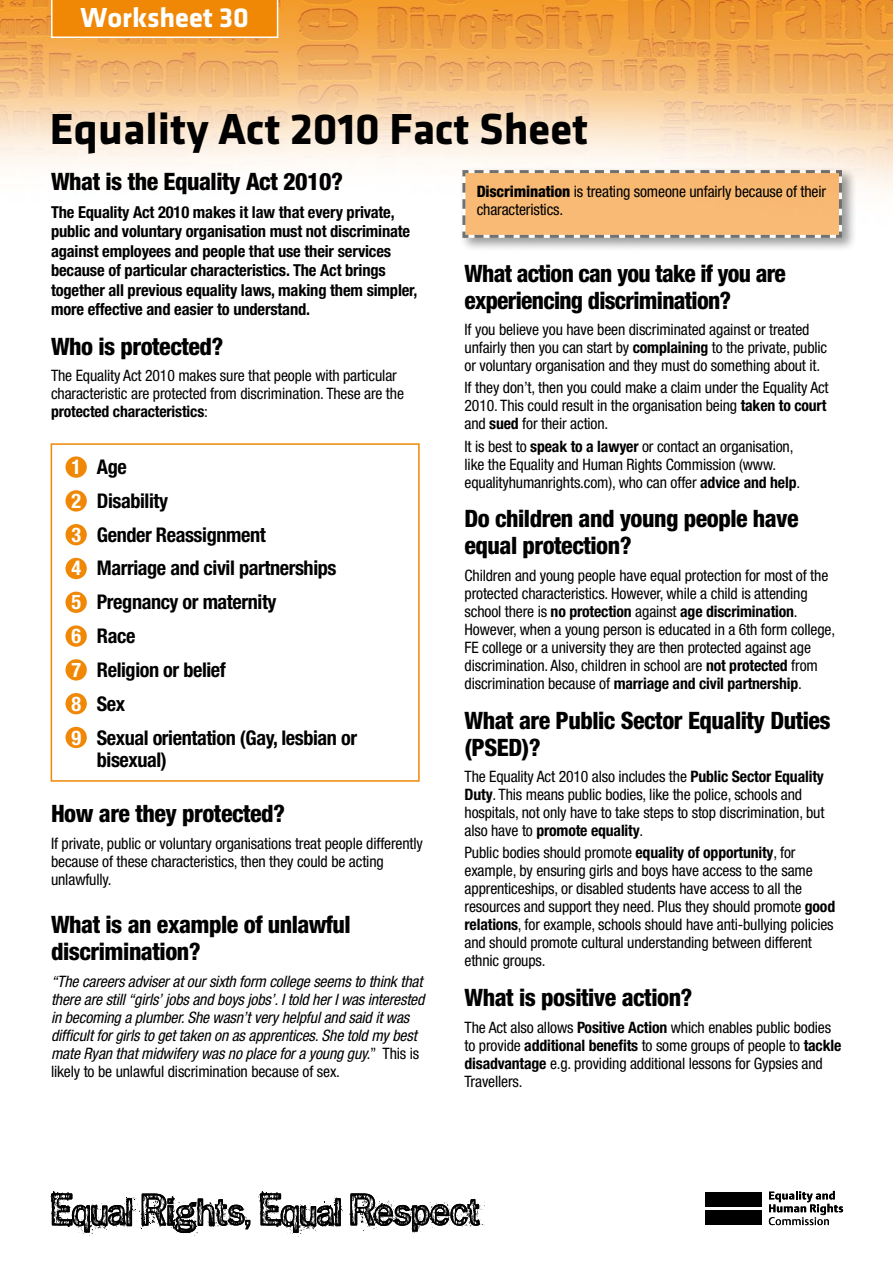
<style>
.page{position:relative;width:893px;height:1263px;background:#fff}
.page>*{position:absolute;margin:0;border:0;box-sizing:border-box;transform-origin:0 0}
.t1{font:700 45px "Klavika";color:#000}
.t2{font:700 28.5px "Klavika";color:#fff}
.t3{font:800 condensed 24px/27px "Helvetica Neue";letter-spacing:-.02em;color:#000}
.t4{font:700 condensed 20.25px/33.8px "Helvetica Neue";letter-spacing:-.02em;color:#000}
.t5{font:700 condensed 16.5px/19.5px "Helvetica Neue";letter-spacing:-.01em;color:#000}
.t6{font:condensed 15.75px/18px "Helvetica Neue";letter-spacing:-.01em;color:#000}
.t7{font:italic condensed 15.75px/18px "Helvetica Neue";letter-spacing:-.01em;color:#000}
.s1{font-weight:700}
.s2{font-weight:800}
.s3{color:#fff}
.s4{font-style:normal}
</style>
<div class="page">
<img style="left:0;top:0;width:893px;height:538px">
<div style="left:51px;top:0;width:227px;height:38px;background:#f08805"></div>
<svg style="left:50px;top:1191px;width:200px;height:45px"></svg>
<svg style="left:259px;top:1191px;width:226px;height:43px"></svg>
<div style="left:705px;top:1191px;width:57px;height:15px;background:#000"></div>
<div style="left:705px;top:1210px;width:57px;height:15px;background:#000"></div>
<svg style="left:769px;top:1191px;width:74px;height:34px"></svg>
<div style="left:459px;top:167px;width:398px;height:86px;background:#000;opacity:.4"></div>
<svg style="left:461px;top:169px;width:382px;height:70px;background:#eeb87c"></svg>
<div style="left:51px;top:443px;width:369px;height:339px;border:2px solid #f08805"></div>
<div style="left:65px;top:456px;width:22px;height:22px;background:#f08805;border-radius:50%"></div>
<div style="left:65px;top:490px;width:22px;height:22px;background:#f08805;border-radius:50%"></div>
<div style="left:65px;top:524px;width:22px;height:21px;background:#f08805;border-radius:50%"></div>
<div style="left:65px;top:558px;width:22px;height:21px;background:#f08805;border-radius:50%"></div>
<div style="left:65px;top:592px;width:22px;height:21px;background:#f08805;border-radius:50%"></div>
<div style="left:65px;top:625px;width:22px;height:22px;background:#f08805;border-radius:50%"></div>
<div style="left:65px;top:659px;width:22px;height:21px;background:#f08805;border-radius:50%"></div>
<div style="left:65px;top:693px;width:22px;height:21px;background:#f08805;border-radius:50%"></div>
<div style="left:65px;top:727px;width:22px;height:21px;background:#f08805;border-radius:50%"></div>
<h2 class="t2" style="left:81px;top:1px;width:170px">Worksheet 30</h2>
<h1 class="t1" style="left:50px;top:105px;width:540px">Equality Act 2010 Fact Sheet</h1>
<h3 class="t3" style="left:51px;top:167px;width:294px">What is the Equality Act 2010?</h3>
<p class="t5" style="left:51px;top:202px;width:368px">The Equality Act 2010 makes it law that every private, public and voluntary organisation must not discriminate against employees and people that use their services because of particular characteristics. The Act brings together all previous equality laws, making them simpler, more effective and easier to understand.</p>
<h3 class="t3" style="left:51px;top:332px;width:174px">Who is protected?</h3>
<p class="t6" style="left:51px;top:367px;width:354px">The Equality Act 2010 makes sure that people with particular characteristic are protected from discrimination. These are the <span class="s1">protected characteristics</span>:</p>
<p class="t6" style="left:477px;top:182px;width:351px"><span class="s2">Discrimination</span> is treating someone unfairly because of their characteristics.</p>
<h3 class="t3" style="left:465px;top:259px;width:323px">What action can you take if you are experiencing discrimination?</h3>
<p class="t6" style="left:465px;top:320px;width:364px">If you believe you have been discriminated against or treated unfairly then you can start by <span class="s1">complaining</span> to the private, public or voluntary organisation and they must do something about it.</p>
<p class="t6" style="left:465px;top:379px;width:366px">If they don’t, then you could make a claim under the Equality Act<br>2010. This could result in the organisation being <span class="s1">taken to court </span>and <span class="s1">sued</span> for their action.</p>
<p class="t6" style="left:465px;top:437px;width:337px">It is best to <span class="s1">speak to a lawyer</span> or contact an organisation, like the Equality and Human Rights Commission (www. equalityhumanrights.com), who can offer <span class="s1">advice and help</span>.</p>
<h3 class="t3" style="left:465px;top:505px;width:336px">Do children and young people have equal protection?</h3>
<p class="t6" style="left:465px;top:566px;width:372px">Children and young people have equal protection for most of the protected characteristics. However, while a child is attending school there is <span class="s1">no protection</span> against <span class="s1">age discrimination</span>.<br>However, when a young person is educated in a 6th form college, FE college or a university they are then protected against age discrimination. Also, children in school are <span class="s1">not protected</span> from discrimination because of <span class="s1">marriage and civil partnership</span>.</p>
<h3 class="t3" style="left:465px;top:706px;width:368px">What are Public Sector Equality Duties (PSED)?</h3>
<p class="t6" style="left:465px;top:767px;width:361px">The Equality Act 2010 also includes the <span class="s1">Public Sector Equality Duty</span>. This means public bodies, like the police, schools and hospitals, not only have to take steps to stop discrimination, but also have to <span class="s1">promote equality</span>.</p>
<p class="t6" style="left:465px;top:844px;width:372px">Public bodies should promote <span class="s1">equality of opportunity</span>, for example, by ensuring girls and boys have access to the same apprenticeships, or disabled students have access to all the resources and support they need. Plus they should promote <span class="s1">good relations</span>, for example, schools should have anti-bullying policies and should promote cultural understanding between different ethnic groups.</p>
<h3 class="t3" style="left:465px;top:984px;width:230px">What is positive action?</h3>
<p class="t6" style="left:465px;top:1018px;width:378px">The Act also allows <span class="s1">Positive Action</span> which enables public bodies to provide <span class="s1">additional benefits</span> to some groups of people to <span class="s1">tackle disadvantage</span> e.g. providing additional lessons for Gypsies and Travellers.</p>
<p class="t4" style="left:72px;top:450px;width:287px"><span class="s3">1</span> Age<br><span class="s3">2</span> Disability<br><span class="s3">3</span> Gender Reassignment<br><span class="s3">4</span> Marriage and civil partnerships<br><span class="s3">5</span> Pregnancy or maternity<br><span class="s3">6</span> Race<br><span class="s3">7</span> Religion or belief<br><span class="s3">8</span> Sex<br><span class="s3">9</span> Sexual orientation (Gay, lesbian or</p>
<p class="t4" style="left:97px;top:743px;width:71px">bisexual)</p>
<h3 class="t3" style="left:51px;top:800px;width:236px">How are they protected?</h3>
<p class="t6" style="left:51px;top:834px;width:373px">If private, public or voluntary organisations treat people differently because of these characteristics, then they could be acting unlawfully.</p>
<h3 class="t3" style="left:51px;top:911px;width:301px">What is an example of unlawful discrimination?</h3>
<p class="t7" style="left:51px;top:972px;width:375px">“The careers adviser at our sixth form college seems to think that there are still “girls’ jobs and boys jobs’. I told her I was interested in becoming a plumber. She wasn’t very helpful and said it was difficult for girls to get taken on as apprentices. She told my best mate Ryan that midwifery was no place for a young guy.<span class="s4">” This is likely to be unlawful discrimination because of sex.</span></p>
</div>
